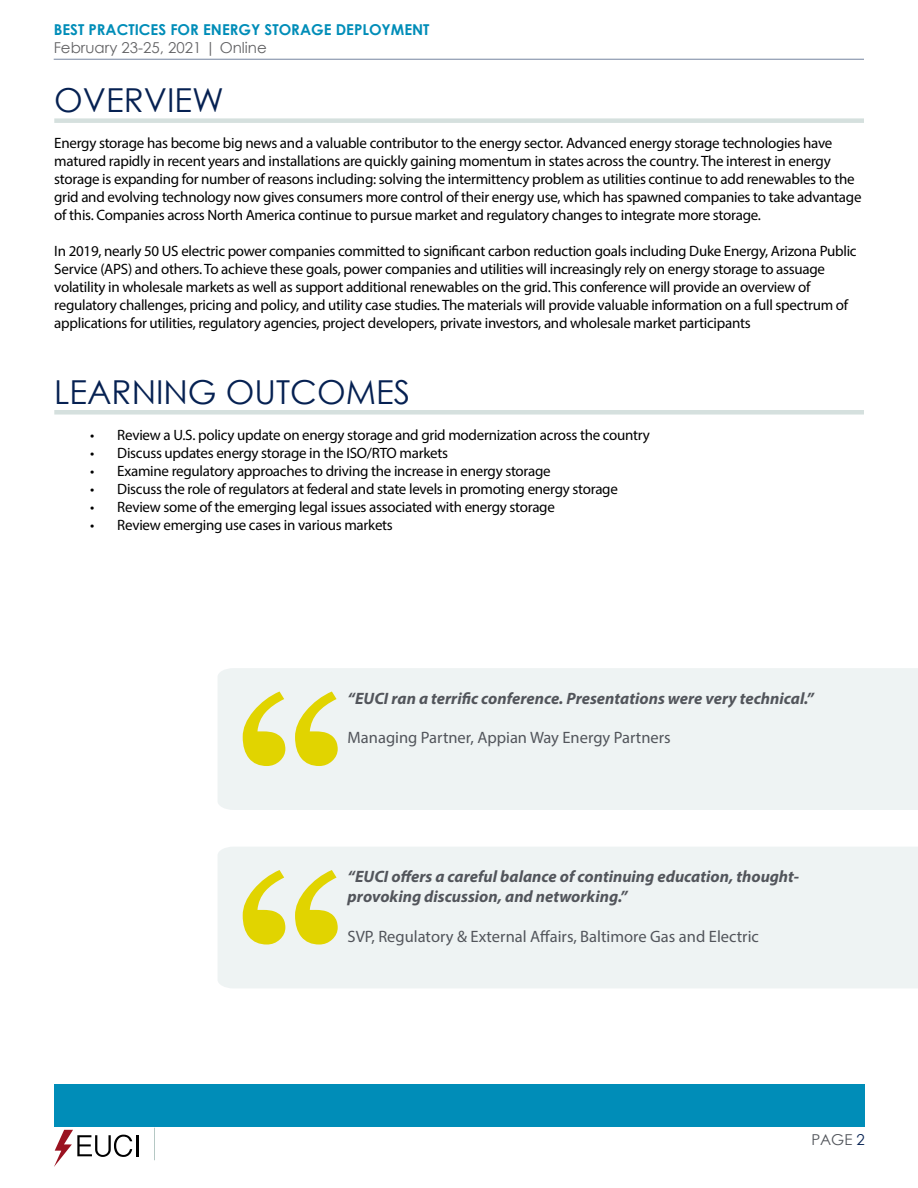
<style>
.page{position:relative;width:918px;height:1188px;background:#fff}
.page>*{position:absolute;margin:0;border:0;box-sizing:border-box;transform-origin:0 0}
.t1{font:33px "Century Gothic";color:#062152}
.t2{font:italic 700 16.5px/19.8px "Myriad Pro";color:#52555b}
.t3{font:16.5px "Myriad Pro";color:#52555b}
.t4{font:15px/18px "Myriad Pro";letter-spacing:-.02em;color:#000}
.t5{font:700 15px "Century Gothic";color:#008db8}
.t6{font:15px "Century Gothic";color:#636365}
.t7{font:15px "Century Gothic";color:#52555b}
.s1{color:#062152}
</style>
<div class="page">
<hr style="left:54px;top:59px;width:810px;height:1px;background:#062152">
<hr style="left:137px;top:1135px;width:2px;height:21px;background:#000">
<svg style="left:54px;top:1130px;width:78px;height:37px"></svg>
<hr style="left:154px;top:1128px;width:1px;height:32px;background:#b5c8c4">
<div style="left:55px;top:1084px;width:810px;height:43px;background:#008db8"></div>
<div style="left:54px;top:118px;width:810px;height:5px;background:#d5e0de"></div>
<div style="left:54px;top:410px;width:810px;height:5px;background:#d5e0de"></div>
<div style="left:218px;top:668px;width:700px;height:142px;background:#eef3f3"></div>
<svg style="left:243px;top:691px;width:95px;height:75px;background:#e7e37c"></svg>
<div style="left:218px;top:847px;width:700px;height:141px;background:#eef3f3"></div>
<svg style="left:243px;top:870px;width:95px;height:75px;background:#e7e37c"></svg>
<p class="t5" style="left:54px;top:19px;width:377px">BEST PRACTICES FOR ENERGY STORAGE DEPLOYMENT</p>
<p class="t6" style="left:54px;top:37px;width:215px">February 23-25, 2021 | Online</p>
<h1 class="t1" style="left:54px;top:77px;width:171px">OVERVIEW</h1>
<p class="t4" style="left:54px;top:134px;width:809px">Energy storage has become big news and a valuable contributor to the energy sector. Advanced energy storage technologies have matured rapidly in recent years and installations are quickly gaining momentum in states across the country. The interest in energy storage is expanding for number of reasons including: solving the intermittency problem as utilities continue to add renewables to the grid and evolving technology now gives consumers more control of their energy use, which has spawned companies to take advantage of this. Companies across North America continue to pursue market and regulatory changes to integrate more storage.</p>
<p class="t4" style="left:54px;top:242px;width:804px">In 2019, nearly 50 US electric power companies committed to significant carbon reduction goals including Duke Energy, Arizona Public Service (APS) and others. To achieve these goals, power companies and utilities will increasingly rely on energy storage to assuage volatility in wholesale markets as well as support additional renewables on the grid. This conference will provide an overview of regulatory challenges, pricing and policy, and utility case studies. The materials will provide valuable information on a full spectrum of applications for utilities, regulatory agencies, project developers, private investors, and wholesale market participants</p>
<h1 class="t1" style="left:54px;top:369px;width:357px">LEARNING OUTCOMES</h1>
<p class="t4" style="left:90px;top:426px;width:561px">• Review a U.S. policy update on energy storage and grid modernization across the country</p>
<p class="t4" style="left:90px;top:444px;width:359px">• Discuss updates energy storage in the ISO/RTO markets</p>
<p class="t4" style="left:90px;top:462px;width:462px">• Examine regulatory approaches to driving the increase in energy storage</p>
<p class="t4" style="left:90px;top:480px;width:529px">• Discuss the role of regulators at federal and state levels in promoting energy storage</p>
<p class="t4" style="left:90px;top:498px;width:466px">• Review some of the emerging legal issues associated with energy storage</p>
<p class="t4" style="left:90px;top:516px;width:304px">• Review emerging use cases in various markets</p>
<p class="t2" style="left:348px;top:688px;width:468px">“EUCI ran a terrific conference. Presentations were very technical.”</p>
<p class="t3" style="left:348px;top:728px;width:325px">Managing Partner, Appian Way Energy Partners</p>
<p class="t2" style="left:348px;top:866px;width:453px">“EUCI offers a careful balance of continuing education, thought&shy;provoking discussion, and networking.”</p>
<p class="t3" style="left:348px;top:926px;width:413px">SVP, Regulatory &amp; External Affairs, Baltimore Gas and Electric</p>
<p class="t7" style="left:811px;top:1129px;width:55px">PAGE <span class="s1">2</span></p>
</div>
